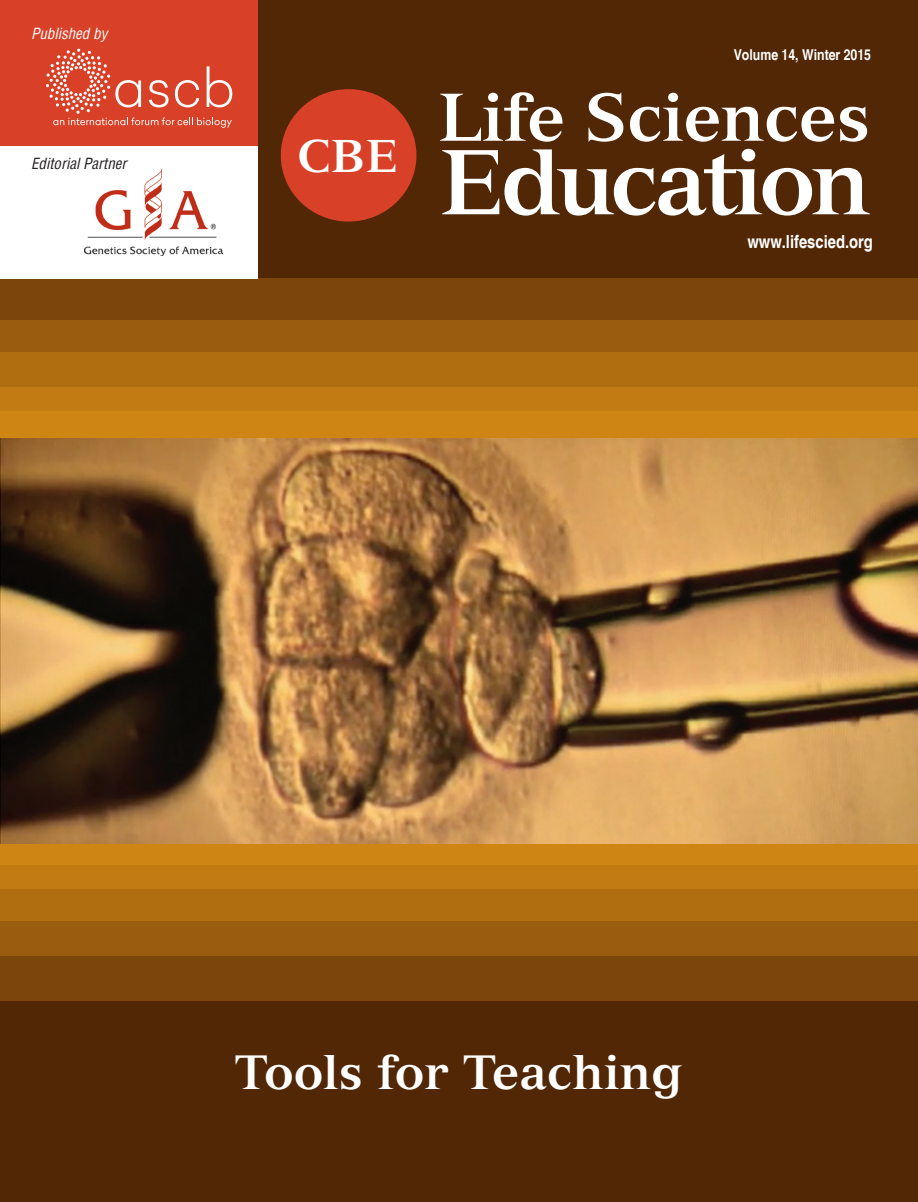
<style>
.page{position:relative;width:918px;height:1202px;background:#522706}
.page>*{position:absolute;margin:0;border:0;box-sizing:border-box;transform-origin:0 0}
.t1{font:700 90px "Versailles";letter-spacing:-.05em;color:#fff}
.t2{font:700 66px "Versailles";letter-spacing:-.01em;color:#fff}
.t3{font:700 47.1px "Versailles";color:#fff}
.t4{font:700 45px "Versailles";color:#fff}
.t5{font:700 condensed 18px "Helvetica";color:#fff}
.t6{font:700 condensed 15px "Helvetica";color:#fff}
.t7{font:italic condensed 15px "Helvetica";color:#231f20}
.t8{font:italic condensed 15px "Helvetica";color:#fff}
</style>
<div class="page">
<div style="left:0;top:278px;width:918px;height:722px;background:#7b460b"></div>
<div style="left:0;top:0;width:258px;height:146px;background:#d84127"></div>
<div style="left:0;top:146px;width:258px;height:132px;background:#fff"></div>
<div style="left:281px;top:89px;width:135px;height:132px;background:#d84127;border-radius:50%"></div>
<img style="left:84px;top:169px;width:139px;height:87px">
<svg style="left:46px;top:49px;width:186px;height:79px"></svg>
<div style="left:0;top:320px;width:918px;height:635px;background:#9a5d0e"></div>
<div style="left:0;top:352px;width:918px;height:568px;background:#b16e11"></div>
<div style="left:0;top:387px;width:918px;height:501px;background:#c27b13"></div>
<div style="left:0;top:411px;width:918px;height:453px;background:#cf8514"></div>
<img style="left:0;top:438px;width:918px;height:405px">
<p class="t8" style="left:31px;top:24px;width:78px">Published by</p>
<p class="t7" style="left:31px;top:153px;width:97px">Editorial Partner</p>
<h3 class="t4" style="left:297px;top:129px;width:103px">CBE</h3>
<p class="t6" style="left:734px;top:45px;width:139px">Volume 14, Winter 2015</p>
<h2 class="t2" style="left:439px;top:78px;width:433px">Life Sciences</h2>
<h1 class="t1" style="left:439px;top:128px;width:434px">Education</h1>
<p class="t5" style="left:747px;top:231px;width:127px">www.lifescied.org</p>
<h3 class="t3" style="left:235px;top:1043px;width:449px">Tools for Teaching</h3>
</div>
